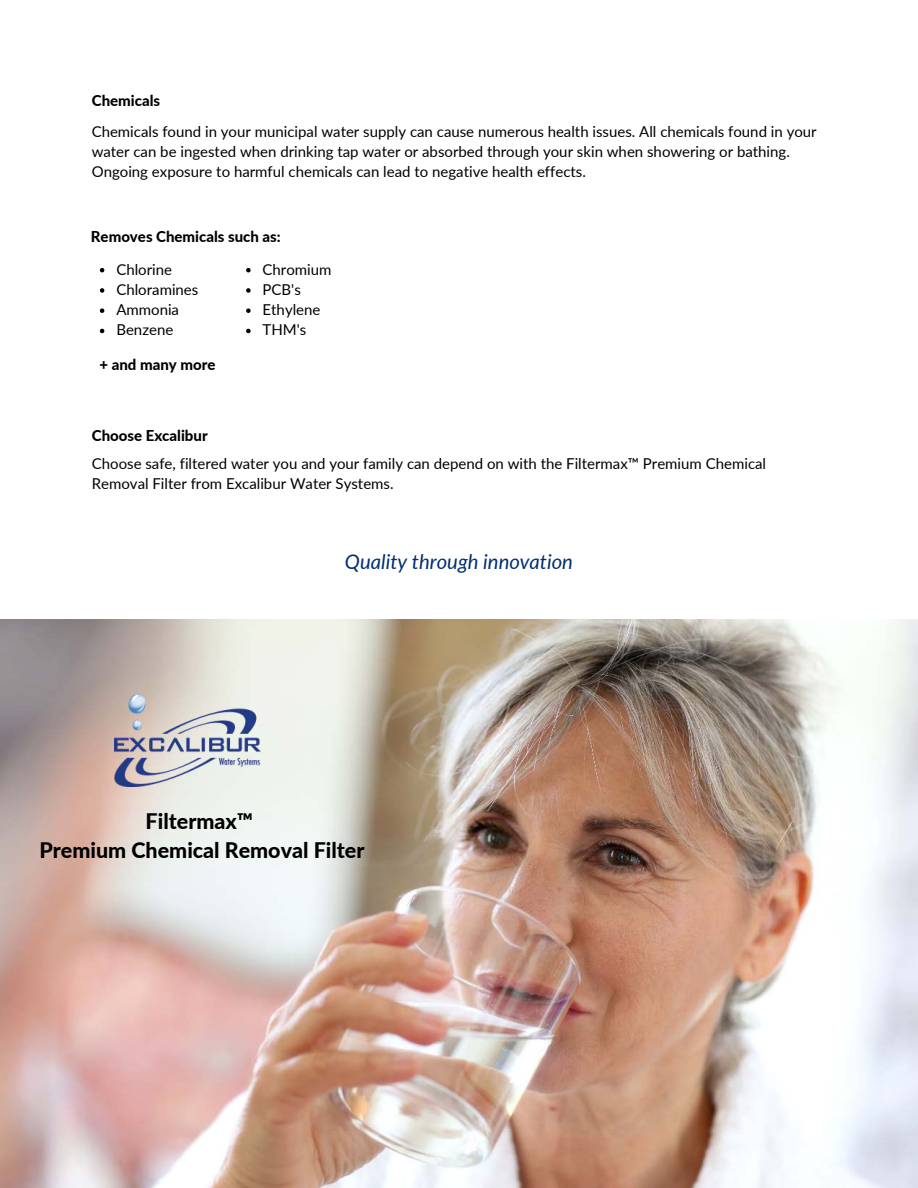
<style>
.page{position:relative;width:918px;height:1188px;background:#fff}
.page>*{position:absolute;margin:0;border:0;box-sizing:border-box;transform-origin:0 0}
.t1{font:800 21.45px/29.2px "Lato";color:#000;text-align:center}
.t2{font:italic 20.25px "Lato";color:#002d72}
.t3{font:15px/20.2px "Lato";color:#000}
.t4{font:800 15px "Lato";color:#000}
</style>
<div class="page">
<img style="left:0;top:619px;width:918px;height:569px">
<img style="left:114px;top:694px;width:147px;height:92px">
<svg style="left:100px;top:268px;width:4px;height:4px"></svg>
<svg style="left:100px;top:288px;width:4px;height:5px"></svg>
<svg style="left:100px;top:308px;width:4px;height:5px"></svg>
<svg style="left:100px;top:329px;width:4px;height:4px"></svg>
<svg style="left:246px;top:268px;width:5px;height:4px"></svg>
<svg style="left:246px;top:288px;width:5px;height:5px"></svg>
<svg style="left:246px;top:308px;width:5px;height:5px"></svg>
<svg style="left:246px;top:329px;width:5px;height:4px"></svg>
<p class="t4" style="left:92px;top:89px;width:70px">Chemicals</p>
<p class="t3" style="left:92px;top:120px;width:727px">Chemicals found in your municipal water supply can cause numerous health issues. All chemicals found in your water can be ingested when drinking tap water or absorbed through your skin when showering or bathing.<br>Ongoing exposure to harmful chemicals can lead to negative health effects.</p>
<p class="t4" style="left:91px;top:225px;width:191px">Removes Chemicals such as:</p>
<p class="t3" style="left:116px;top:259px;width:84px">Chlorine<br>Chloramines<br>Ammonia<br>Benzene</p>
<p class="t3" style="left:263px;top:259px;width:70px">Chromium<br>PCB's<br>Ethylene<br>THM's</p>
<p class="t4" style="left:100px;top:353px;width:117px">+ and many more</p>
<p class="t4" style="left:92px;top:425px;width:117px">Choose Excalibur</p>
<p class="t3" style="left:92px;top:452px;width:676px">Choose safe, filtered water you and your family can depend on with the Filtermax™ Premium Chemical<br>Removal Filter from Excalibur Water Systems.</p>
<h2 class="t2" style="left:345px;top:547px;width:230px">Quality through innovation</h2>
<h1 class="t1" style="left:39px;top:806px;width:327px">Filtermax™<br>Premium Chemical Removal Filter</h1>
</div>
